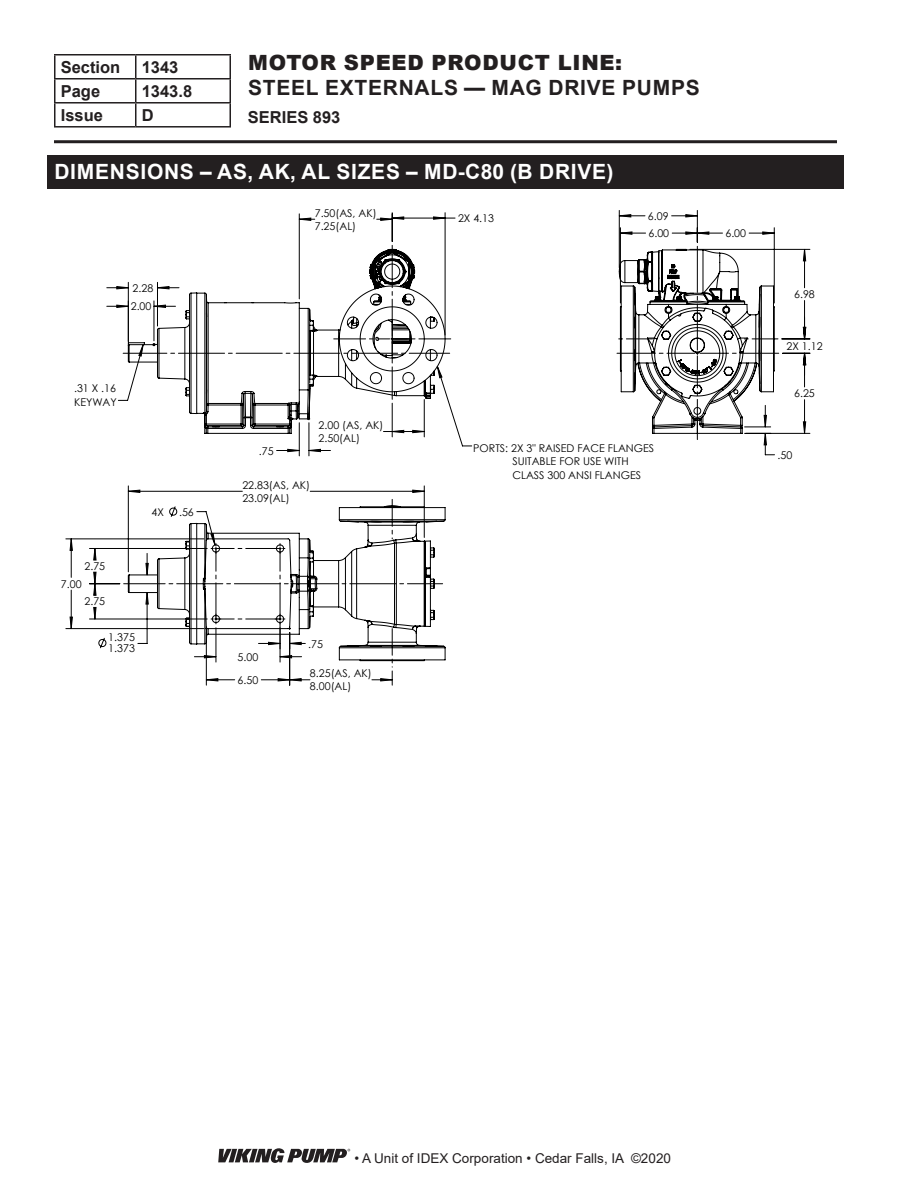
<style>
.page{position:relative;width:918px;height:1188px;background:#fff}
.page>*{position:absolute;margin:0;border:0;box-sizing:border-box;transform-origin:0 0}
.BLACK_BAR_Caps_Heade{font:700 21px "Arial";letter-spacing:.035em;color:#fff}
.t1{font:700 21px "Arial";letter-spacing:.035em;color:#231f20}
.t2{font:900 21px "Arial";letter-spacing:.035em;color:#231f20}
.t3{font:700 16.5px "Arial";color:#231f20}
.t4{font:13.5px "Arial";color:#231f20}
.t5{font:10.65px/12.8px "Century Gothic";color:#000}
</style>
<div class="page">
<div style="left:47px;top:155px;width:797px;height:33px;background:#231f20"></div>
<svg style="left:70px;top:215px;width:736px;height:434px"></svg>
<svg style="left:127px;top:249px;width:319px;height:185px"></svg>
<svg style="left:616px;top:246px;width:163px;height:194px"></svg>
<svg style="left:127px;top:505px;width:321px;height:156px"></svg>
<hr style="left:54px;top:54px;width:82px;height:2px;background:#231f20">
<hr style="left:54px;top:56px;width:2px;height:22px;background:#231f20">
<hr style="left:136px;top:54px;width:95px;height:2px;background:#231f20">
<hr style="left:54px;top:78px;width:82px;height:2px;background:#231f20">
<hr style="left:54px;top:80px;width:2px;height:22px;background:#231f20">
<hr style="left:54px;top:102px;width:82px;height:2px;background:#231f20">
<hr style="left:54px;top:104px;width:2px;height:22px;background:#231f20">
<svg style="left:55px;top:55px;width:176px;height:71px"></svg>
<hr style="left:54px;top:126px;width:82px;height:2px;background:#231f20">
<hr style="left:136px;top:126px;width:95px;height:2px;background:#231f20">
<hr style="left:54px;top:140px;width:783px;height:3px;background:#231f20">
<svg style="left:218px;top:1148px;width:132px;height:15px"></svg>
<h1 class="t2" style="left:248px;top:47px;width:375px">MOTOR SPEED PRODUCT LINE:</h1>
<h1 class="t1" style="left:248px;top:73px;width:453px">STEEL EXTERNALS — MAG DRIVE PUMPS</h1>
<h2 class="t3" style="left:61px;top:55px;width:61px">Section</h2>
<h2 class="t3" style="left:142px;top:55px;width:38px">1343</h2>
<h2 class="t3" style="left:61px;top:79px;width:41px">Page</h2>
<h2 class="t3" style="left:142px;top:79px;width:52px">1343.8</h2>
<h2 class="t3" style="left:61px;top:103px;width:44px">Issue</h2>
<h2 class="t3" style="left:142px;top:103px;width:13px">D</h2>
<h2 class="t3" style="left:248px;top:105px;width:94px">SERIES 893</h2>
<p class="BLACK_BAR_Caps_Heade" style="left:54px;top:157px;width:561px">DIMENSIONS – AS, AK, AL SIZES – MD-C80 (B DRIVE)</p>
<p class="t5" style="left:315px;top:207px;width:63px">7.50(AS, AK)<br>7.25(AL)</p>
<p class="t5" style="left:458px;top:212px;width:38px">2X 4.13</p>
<p class="t5" style="left:131px;top:278px;width:24px;line-height:18.6px">2.28<br>2.00</p>
<p class="t5" style="left:74px;top:382px;width:44px;line-height:13.6px">.31 X .16<br>KEYWAY</p>
<p class="t5" style="left:648px;top:209px;width:22px">6.09</p>
<p class="t5" style="left:649px;top:227px;width:22px">6.00</p>
<p class="t5" style="left:725px;top:227px;width:22px">6.00</p>
<p class="t5" style="left:152px;top:505px;width:14px">4X</p>
<p class="t5" style="left:179px;top:505px;width:16px">.56</p>
<p class="t5" style="left:85px;top:560px;width:22px">2.75</p>
<p class="t5" style="left:85px;top:595px;width:22px">2.75</p>
<p class="t5" style="left:61px;top:577px;width:22px">7.00</p>
<p class="t5" style="left:108px;top:632px;width:28px;line-height:10.6px">1.375<br>1.373</p>
<p class="t5" style="left:259px;top:444px;width:16px">.75</p>
<p class="t5" style="left:319px;top:419px;width:66px">2.00 (AS, AK)<br>2.50(AL)</p>
<p class="t5" style="left:242px;top:479px;width:69px">22.83(AS, AK)<br>23.09(AL)</p>
<p class="t5" style="left:238px;top:650px;width:22px">5.00</p>
<p class="t5" style="left:238px;top:673px;width:22px">6.50</p>
<p class="t5" style="left:308px;top:637px;width:16px">.75</p>
<p class="t5" style="left:310px;top:667px;width:63px">8.25(AS, AK)<br>8.00(AL)</p>
<p class="t5" style="left:512px;top:441px;width:143px;line-height:13.6px;text-indent:-39px">PORTS: 2X 3" RAISED FACE FLANGES<br>SUITABLE FOR USE WITH<br>CLASS 300 ANSI FLANGES</p>
<p class="t5" style="left:794px;top:288px;width:22px">6.98</p>
<p class="t5" style="left:787px;top:340px;width:38px">2X 1.12</p>
<p class="t5" style="left:794px;top:387px;width:22px">6.25</p>
<p class="t5" style="left:777px;top:448px;width:16px">.50</p>
<p class="t4" style="left:354px;top:1149px;width:318px">• A Unit of IDEX Corporation • Cedar Falls, IA ©2020</p>
</div>
